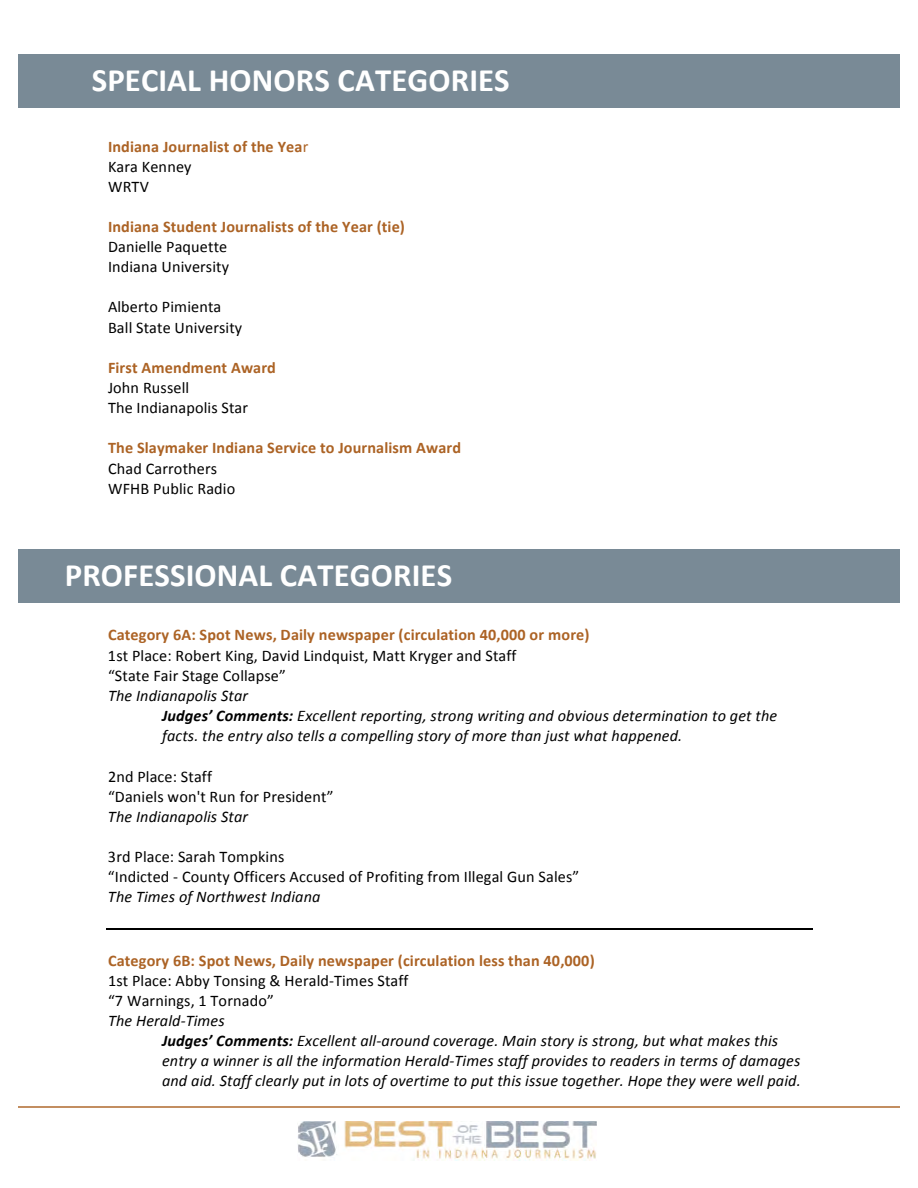
<style>
.page{position:relative;width:918px;height:1188px;background:#fff}
.page>*{position:absolute;margin:0;border:0;box-sizing:border-box;transform-origin:0 0}
.t1{font:700 32.7px "Calibri";letter-spacing:.005em;color:#fff}
.t2{font:italic 16.2px/20.1px "Calibri";letter-spacing:.01em;color:#000}
.t3{font:16.2px/20.1px "Calibri";letter-spacing:.01em;color:#000}
.t4{font:700 16.2px/20px "Calibri";letter-spacing:.01em;color:#ac6325}
.s1{font-weight:400}
.s2{font-weight:400;color:#000}
.s3{font-weight:700}
</style>
<div class="page">
<img style="left:298px;top:1122px;width:299px;height:39px">
<hr style="left:18px;top:1106px;width:882px;height:2px;background:#ac6325">
<div style="left:18px;top:54px;width:882px;height:54px;background:#798a96"></div>
<hr style="left:106px;top:929px;width:706px;height:1px;background:#000">
<div style="left:18px;top:549px;width:882px;height:54px;background:#798a96"></div>
<h1 class="t1" style="left:92px;top:60px;width:419px">SPECIAL HONORS CATEGORIES</h1>
<p class="t4" style="left:108px;top:136px;width:202px">Indiana Journalist of the Yea<span class="s1">r<br></span><span class="s2">Kara Kenney<br>WRTV</span></p>
<p class="t4" style="left:108px;top:216px;width:299px">Indiana Student Journalists of the Year (tie)</p>
<p class="t3" style="left:108px;top:236px;width:123px">Danielle Paquette<br>Indiana University</p>
<p class="t3" style="left:108px;top:297px;width:136px">Alberto Pimienta<br>Ball State University</p>
<p class="t4" style="left:108px;top:357px;width:170px">First Amendment Award</p>
<p class="t3" style="left:108px;top:377px;width:142px">John Russell<br>The Indianapolis Star</p>
<p class="t4" style="left:108px;top:438px;width:355px">The Slaymaker Indiana Service to Journalism Award</p>
<p class="t3" style="left:108px;top:458px;width:129px">Chad Carrothers<br>WFHB Public Radio</p>
<h1 class="t1" style="left:65px;top:555px;width:389px">PROFESSIONAL CATEGORIES</h1>
<p class="t4" style="left:108px;top:625px;width:483px">Category 6A: Spot News, Daily newspaper (circulation 40,000 or more)</p>
<p class="t3" style="left:108px;top:645px;width:410px">1st Place: Robert King, David Lindquist, Matt Kryger and Staff “State Fair Stage Collapse”</p>
<p class="t2" style="left:162px;top:685px;width:617px;text-indent:-54px">The Indianapolis Star<br><span class="s3">Judges’ Comments:</span> Excellent reporting, strong writing and obvious determination to get the facts. the entry also tells a compelling story of more than just what happened.</p>
<p class="t3" style="left:108px;top:766px;width:227px">2nd Place: Staff<br>“Daniels won't Run for President”</p>
<p class="t2" style="left:108px;top:806px;width:142px">The Indianapolis Star</p>
<p class="t3" style="left:108px;top:847px;width:473px">3rd Place: Sarah Tompkins<br>“Indicted --‐ County Officers Accused of Profiting from Illegal Gun Sales”</p>
<p class="t2" style="left:108px;top:887px;width:214px">The Times of Northwest Indiana</p>
<p class="t4" style="left:108px;top:950px;width:488px">Category 6B: Spot News, Daily newspaper (circulation less than 40,000)</p>
<p class="t3" style="left:108px;top:970px;width:302px">1st Place: Abby Tonsing &amp; Herald--‐Times Staff “7 Warnings, 1 Tornado”</p>
<p class="t2" style="left:162px;top:1010px;width:640px;text-indent:-54px">The Herald--‐Times<br><span class="s3">Judges’ Comments:</span> Excellent all--‐around coverage. Main story is strong, but what makes this entry a winner is all the information Herald--‐Times staff provides to readers in terms of damages and aid. Staff clearly put in lots of overtime to put this issue together. Hope they were well paid.</p>
</div>
